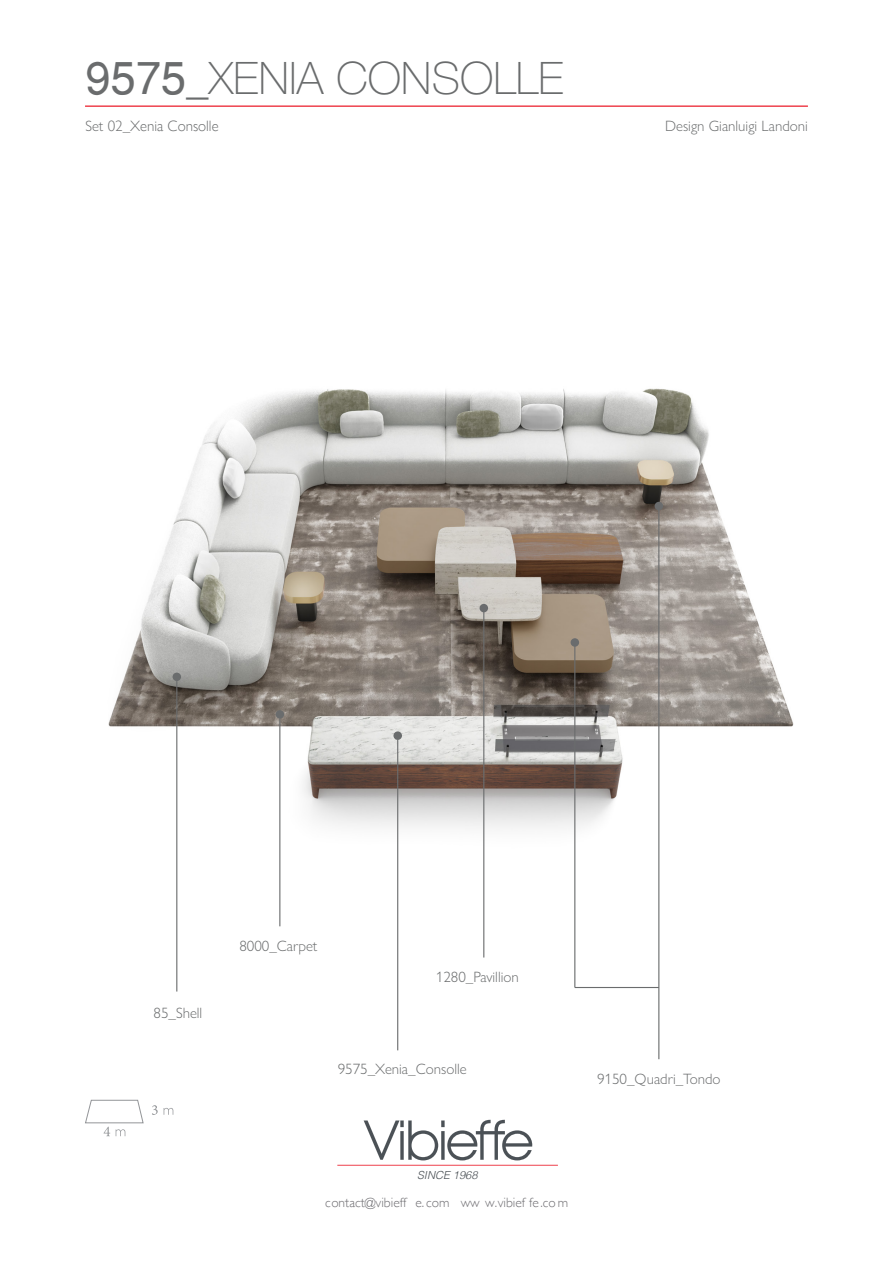
<style>
.page{position:relative;width:893px;height:1263px;background:#fff}
.page>*{position:absolute;margin:0;border:0;box-sizing:border-box;transform-origin:0 0}
.t1{font:100 45px "Helvetica Neue";color:#6a6c6d}
.t2{font:300 15px "Gill Sans Nova";color:#6a6c6d}
.t3{font:300 13.5px "Gill Sans";color:#717074}
.t4{font:italic 300 11.1px "Helvetica";color:#4b5156}
.s1{font-family:"Helvetica";font-weight:400}
</style>
<div class="page">
<svg style="left:364px;top:1120px;width:168px;height:40px"></svg>
<hr style="left:337px;top:1165px;width:221px;height:1px;background:#ee414d">
<hr style="left:85px;top:105px;width:723px;height:2px;background:#ee414d">
<img style="left:108px;top:388px;width:686px;height:548px">
<hr style="left:176px;top:681px;width:1px;height:310px;background:#6a6c6d">
<div style="left:173px;top:673px;width:8px;height:8px;background:#6a6c6d;border-radius:50%"></div>
<hr style="left:658px;top:509px;width:1px;height:550px;background:#6a6c6d">
<div style="left:655px;top:502px;width:8px;height:8px;background:#6a6c6d;border-radius:50%"></div>
<hr style="left:279px;top:719px;width:1px;height:207px;background:#6a6c6d">
<div style="left:276px;top:710px;width:8px;height:9px;background:#6a6c6d;border-radius:50%"></div>
<hr style="left:483px;top:611px;width:1px;height:346px;background:#6a6c6d">
<div style="left:480px;top:604px;width:8px;height:8px;background:#6a6c6d;border-radius:50%"></div>
<hr style="left:397px;top:740px;width:1px;height:310px;background:#6a6c6d">
<div style="left:393px;top:731px;width:9px;height:9px;background:#6a6c6d;border-radius:50%"></div>
<hr style="left:574px;top:646px;width:1px;height:341px;background:#6a6c6d">
<div style="left:571px;top:638px;width:8px;height:9px;background:#6a6c6d;border-radius:50%"></div>
<hr style="left:575px;top:987px;width:84px;height:1px;background:#6a6c6d">
<svg style="left:152px;top:1105px;width:6px;height:10px"></svg>
<svg style="left:164px;top:1108px;width:9px;height:7px"></svg>
<svg style="left:85px;top:1099px;width:59px;height:37px"></svg>
<h1 class="t1" style="left:85px;top:44px;width:480px"><span class="s1">9575</span>_XENIA CONSOLLE</h1>
<p class="t2" style="left:85px;top:116px;width:135px">Set 02_Xenia Consolle</p>
<p class="t2" style="left:665px;top:116px;width:144px">Design Gianluigi Landoni</p>
<p class="t2" style="left:154px;top:1004px;width:50px">85_Shell</p>
<p class="t2" style="left:239px;top:937px;width:80px">8000_Carpet</p>
<p class="t2" style="left:436px;top:968px;width:84px">1280_Pavillion</p>
<p class="t2" style="left:338px;top:1060px;width:130px">9575_Xenia_Consolle</p>
<p class="t2" style="left:597px;top:1069px;width:125px">9150_Quadri_Tondo</p>
<p class="t4" style="left:417px;top:1165px;width:62px">SINCE 1968</p>
<p class="t3" style="left:325px;top:1192px;width:245px">contact@vibieff e.com ww w.vibief fe.co m</p>
</div>
